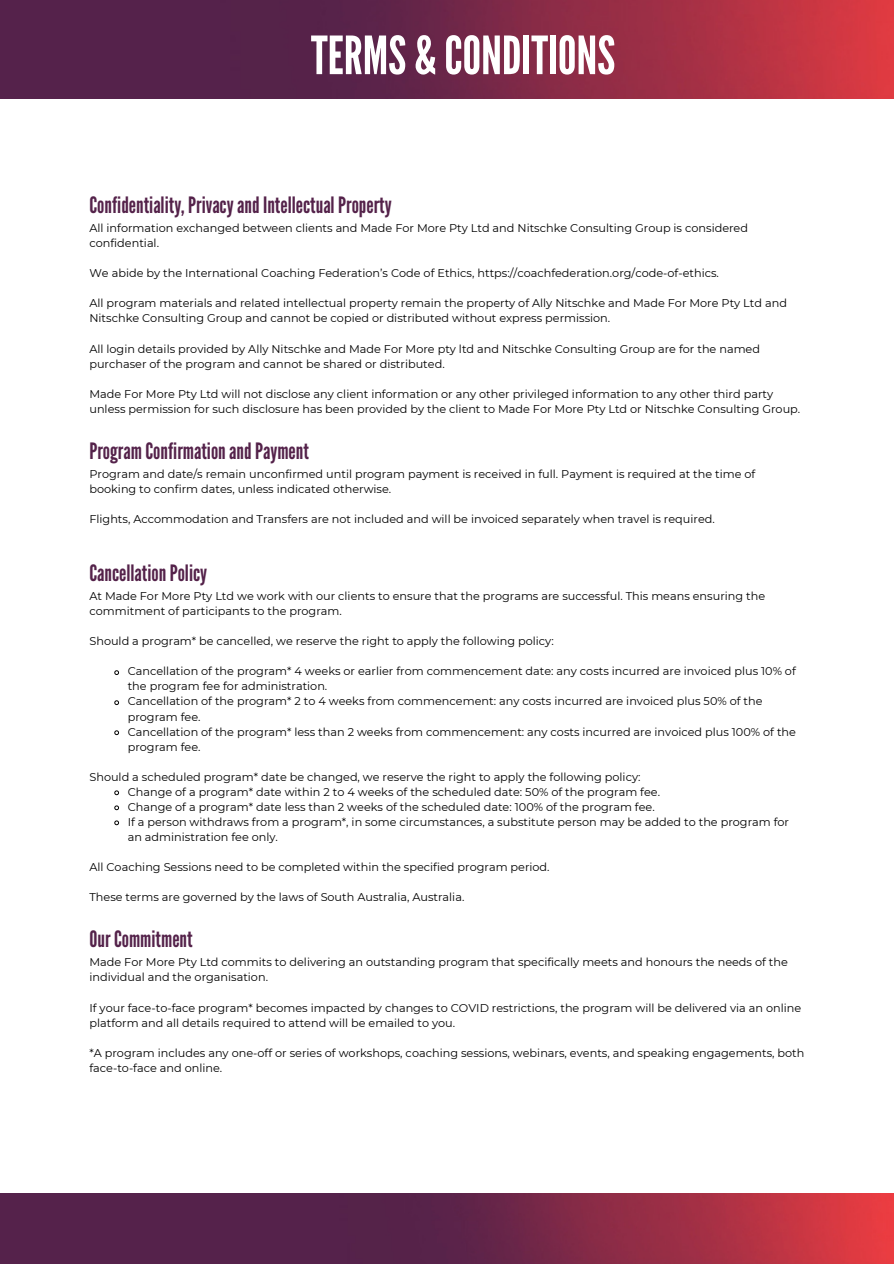
<style>
.page{position:relative;width:894px;height:1264px;background:#fff}
.page>*{position:absolute;margin:0;border:0;box-sizing:border-box;transform-origin:0 0}
.t1{font:52.5px "League Gothic";color:#fff}
.t2{font:22.5px "League Gothic";color:#54224a}
.t3{font:11.25px/15px "Montserrat";color:#000}
</style>
<div class="page">
<img style="left:0;top:0;width:893px;height:99px">
<img style="left:0;top:1193px;width:893px;height:70px">
<svg style="left:114px;top:670px;width:5px;height:5px"></svg>
<svg style="left:114px;top:700px;width:5px;height:5px"></svg>
<svg style="left:114px;top:730px;width:5px;height:5px"></svg>
<svg style="left:114px;top:790px;width:5px;height:5px"></svg>
<svg style="left:114px;top:805px;width:5px;height:5px"></svg>
<svg style="left:114px;top:820px;width:5px;height:5px"></svg>
<p class="t1" style="left:311px;top:25px;width:306px">TERMS &amp; CONDITIONS</p>
<p class="t2" style="left:89px;top:192px;width:304px">Confidentiality,PrivacyandIntellectualProperty</p>
<p class="t3" style="left:89px;top:221px;width:660px">All information exchanged between clients and Made For More Pty Ltd and Nitschke Consulting Group is considered confidential.</p>
<p class="t3" style="left:89px;top:266px;width:631px">We abide by the International Coaching Federation’s Code of Ethics, https://coachfederation.org/code-of-ethics.</p>
<p class="t3" style="left:89px;top:296px;width:699px">All program materials and related intellectual property remain the property of Ally Nitschke and Made For More Pty Ltd and<br>Nitschke Consulting Group and cannot be copied or distributed without express permission.</p>
<p class="t3" style="left:89px;top:341px;width:672px">All login details provided by Ally Nitschke and Made For More pty ltd and Nitschke Consulting Group are for the named purchaser of the program and cannot be shared or distributed.</p>
<p class="t3" style="left:89px;top:386px;width:712px">Made For More Pty Ltd will not disclose any client information or any other privileged information to any other third party unless permission for such disclosure has been provided by the client to Made For More Pty Ltd or Nitschke Consulting Group.</p>
<p class="t2" style="left:89px;top:437px;width:221px">Program ConfirmationandPayment</p>
<p class="t3" style="left:89px;top:467px;width:667px">Program and date/s remain unconfirmed until program payment is received in full. Payment is required at the time of booking to confirm dates, unless indicated otherwise.</p>
<p class="t3" style="left:89px;top:512px;width:626px">Flights, Accommodation and Transfers are not included and will be invoiced separately when travel is required.</p>
<p class="t2" style="left:89px;top:559px;width:119px">CancellationPolicy</p>
<p class="t3" style="left:89px;top:589px;width:677px">At Made For More Pty Ltd we work with our clients to ensure that the programs are successful. This means ensuring the commitment of participants to the program.</p>
<p class="t3" style="left:89px;top:634px;width:465px">Should a program* be cancelled, we reserve the right to apply the following policy:</p>
<p class="t3" style="left:128px;top:664px;width:669px">Cancellation of the program* 4 weeks or earlier from commencement date: any costs incurred are invoiced plus 10% of the program fee for administration.</p>
<p class="t3" style="left:128px;top:694px;width:636px">Cancellation of the program* 2 to 4 weeks from commencement: any costs incurred are invoiced plus 50% of the program fee.</p>
<p class="t3" style="left:128px;top:724px;width:669px">Cancellation of the program* less than 2 weeks from commencement: any costs incurred are invoiced plus 100% of the program fee.</p>
<p class="t3" style="left:128px;top:784px;width:533px">Change of a program* date within 2 to 4 weeks of the scheduled date: 50% of the program fee.</p>
<p class="t3" style="left:128px;top:799px;width:528px">Change of a program* date less than 2 weeks of the scheduled date: 100% of the program fee.</p>
<p class="t3" style="left:128px;top:814px;width:662px">If a person withdraws from a program*, in some circumstances, a substitute person may be added to the program for an administration fee only.</p>
<p class="t3" style="left:89px;top:769px;width:552px">Should a scheduled program* date be changed, we reserve the right to apply the following policy:</p>
<p class="t3" style="left:89px;top:859px;width:461px">All Coaching Sessions need to be completed within the specified program period.</p>
<p class="t3" style="left:89px;top:889px;width:376px">These terms are governed by the laws of South Australia, Australia.</p>
<p class="t2" style="left:89px;top:925px;width:105px">OurCommitment</p>
<p class="t3" style="left:89px;top:954px;width:699px">Made For More Pty Ltd commits to delivering an outstanding program that specifically meets and honours the needs of the individual and the organisation.</p>
<p class="t3" style="left:89px;top:999px;width:713px">If your face-to-face program* becomes impacted by changes to COVID restrictions, the program will be delivered via an online platform and all details required to attend will be emailed to you.</p>
<p class="t3" style="left:89px;top:1045px;width:716px">*A program includes any one-off or series of workshops, coaching sessions, webinars, events, and speaking engagements, both face-to-face and online.</p>
</div>
